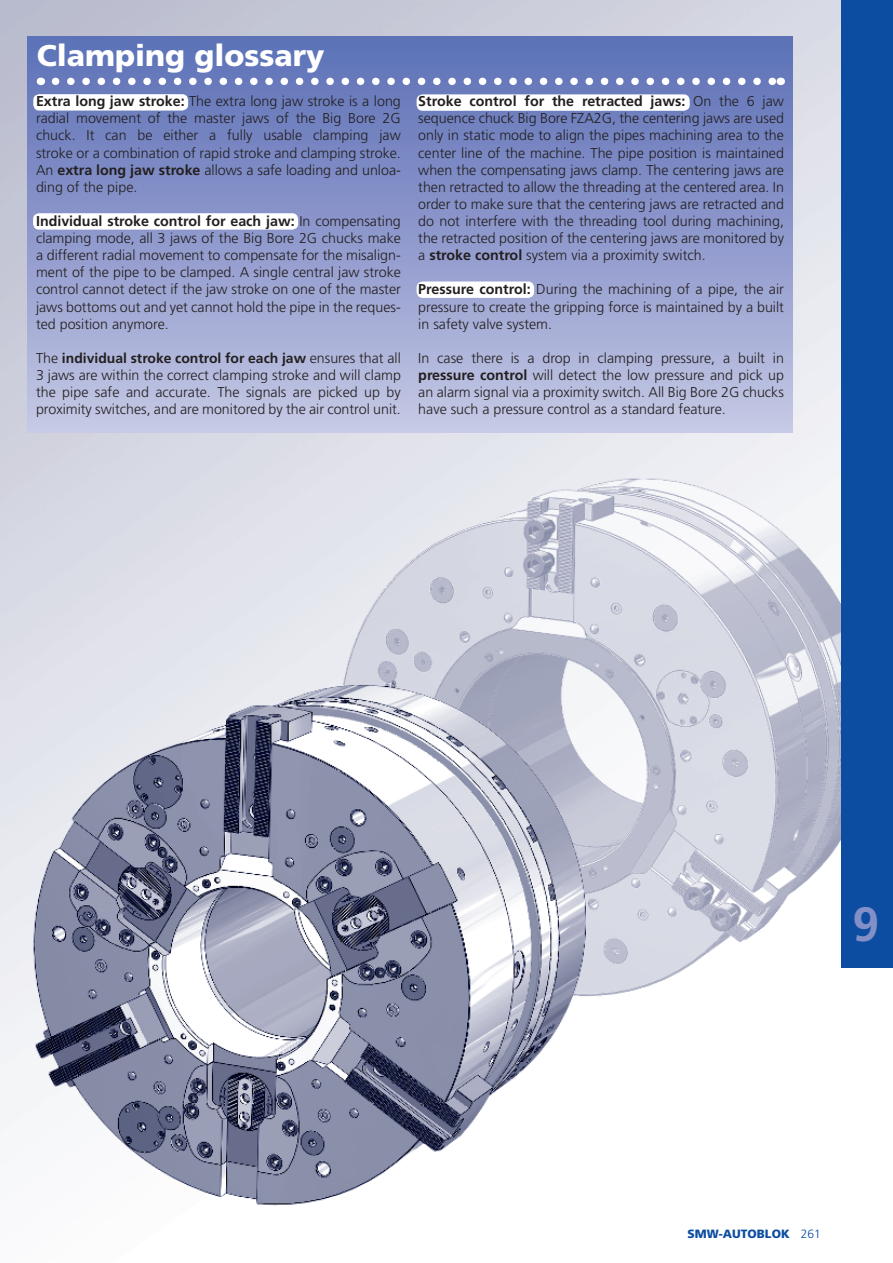
<style>
.page{position:relative;width:893px;height:1263px;background:#fff}
.page>*{position:absolute;margin:0;border:0;box-sizing:border-box;transform-origin:0 0}
.t1{font:700 48px "Frutiger";color:#838fc7}
.t2{font:900 30px "Frutiger";color:#fff}
.t3{font:300 14.25px/17.1px "Frutiger";color:#231f20;text-align:justify}
.t4{font:700 13.95px "Frutiger";color:#231f20}
.t5{font:900 12px "Frutiger";color:#0d4da1}
.s1{font-weight:700}
.s2{font-weight:300;font-size:14.25px}
.s3{font-weight:300}
</style>
<div class="page">
<img style="left:0;top:0;width:880px;height:1206px">
<div style="left:842px;top:0;width:51px;height:967px;background:#0d4da1"></div>
<div style="left:27px;top:36px;width:765px;height:397px;background:linear-gradient(to bottom,#5e72b7,#c3c6e3)"></div>
<svg style="left:56px;top:78px;width:717px;height:7px"></svg>
<div style="left:33px;top:94px;width:155px;height:17px;background:#fff;border-radius:6px"></div>
<div style="left:33px;top:213px;width:265px;height:17px;background:#fff;border-radius:6px"></div>
<div style="left:417px;top:94px;width:273px;height:17px;background:#fff;border-radius:6px"></div>
<div style="left:417px;top:281px;width:117px;height:17px;background:#fff;border-radius:6px"></div>
<p class="t2" style="left:37px;top:38px;width:289px">Clamping glossary</p>
<p class="t3" style="left:36px;top:93px;width:366px"><span class="s1">Extra long jaw stroke:</span> The extra long jaw stroke is a long radial movement of the master jaws of the Big Bore 2G chuck. It can be either a fully usable clamping jaw stroke or a combination of rapid stroke and clamping stroke.<br>An <span class="s1">extra long jaw stroke</span> allows a safe loading and unloa&shy;ding of the pipe.</p>
<p class="t3" style="left:36px;top:213px;width:366px"><span class="s1">Individual stroke control for each jaw:</span> In compensating clamping mode, all 3 jaws of the Big Bore 2G chucks make a different radial movement to compensate for the misalign&shy;ment of the pipe to be clamped. A single central jaw stroke control cannot detect if the jaw stroke on one of the master jaws bottoms out and yet cannot hold the pipe in the reques&shy;ted position anymore.</p>
<p class="t4" style="left:36px;top:350px;width:366px"><span class="s2">The</span> individual stroke control for each jaw <span class="s2">ensures that all</span></p>
<p class="t3" style="left:36px;top:367px;width:366px">3 jaws are within the correct clamping stroke and will clamp the pipe safe and accurate. The signals are picked up by proximity switches, and are monitored by the air control unit.</p>
<p class="t3" style="left:418px;top:93px;width:367px"><span class="s1">Stroke control for the retracted jaws:</span> On the 6 jaw sequence chuck Big Bore FZA2G, the centering jaws are used only in static mode to align the pipes machining area to the center line of the machine. The pipe position is maintained when the compensating jaws clamp. The centering jaws are then retracted to allow the threading at the centered area. In order to make sure that the centering jaws are retracted and do not interfere with the threading tool during machining, the retracted position of the centering jaws are monitored by a <span class="s1">stroke control</span> system via a proximity switch.</p>
<p class="t3" style="left:418px;top:281px;width:367px"><span class="s1">Pressure control:</span> During the machining of a pipe, the air pressure to create the gripping force is maintained by a built in safety valve system.</p>
<p class="t3" style="left:418px;top:350px;width:367px">In case there is a drop in clamping pressure, a built in <span class="s1">pressure control</span> will detect the low pressure and pick up an alarm signal via a proximity switch. All Big Bore 2G chucks have such a pressure control as a standard feature.</p>
<p class="t1" style="left:853px;top:896px;width:28px">9</p>
<p class="t5" style="left:688px;top:1227px;width:135px">SMW-AUTOBLOK <span class="s3">261</span></p>
</div>
